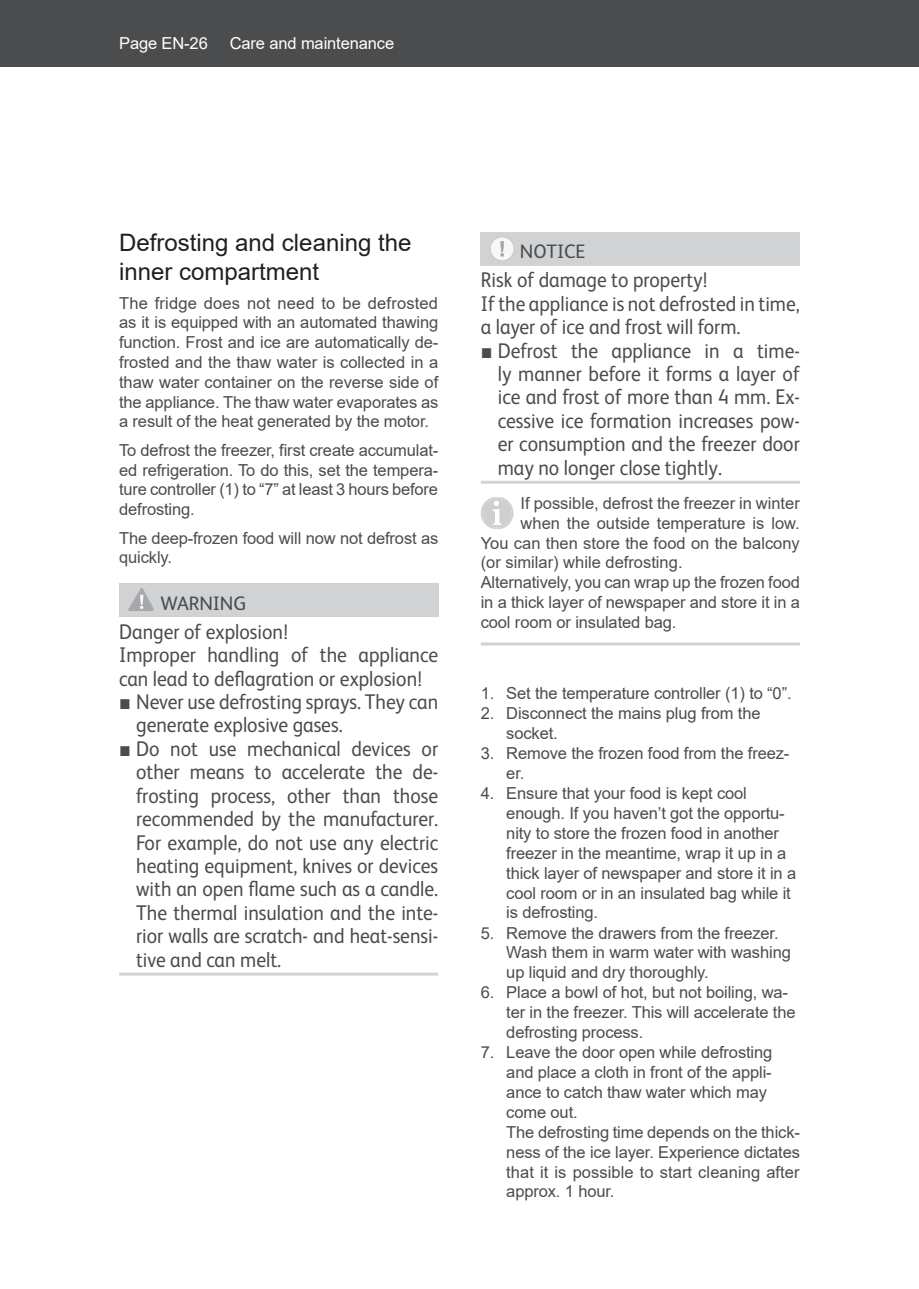
<style>
.page{position:relative;width:919px;height:1289px;background:#fff}
.page>*{position:absolute;margin:0;border:0;box-sizing:border-box;transform-origin:0 0}
.t1{font:24px/28.8px "Arial";color:#231f20}
.t2{font:21.3px/23.4px "FS Albert";color:#4b4c4d;scale:.92 1}
.t3{font:19.5px "FS Albert";letter-spacing:-.005em;color:#4b4c4d}
.t4{font:16.5px/19.8px "Arial";letter-spacing:-.01em;color:#4b4c4d}
.t5{font:16.5px "Arial";letter-spacing:-.01em;color:#fff}
.s1{font-family:"Arial"}
</style>
<div class="page">
<div style="left:906px;top:0;width:12px;height:67px;background:#4b4c4d"></div>
<div style="left:0;top:0;width:906px;height:67px;background:#4b4c4d"></div>
<div style="left:119px;top:583px;width:319px;height:33px;background:#d1d2d4"></div>
<hr style="left:119px;top:972px;width:319px;height:3px;background:#d1d2d4">
<svg style="left:128px;top:588px;width:26px;height:23px"></svg>
<div style="left:480px;top:232px;width:319px;height:33px;background:#d1d2d4"></div>
<hr style="left:480px;top:481px;width:319px;height:3px;background:#d1d2d4">
<hr style="left:480px;top:642px;width:319px;height:3px;background:#d1d2d4">
<svg style="left:490px;top:237px;width:24px;height:23px"></svg>
<svg style="left:480px;top:497px;width:33px;height:32px"></svg>
<p class="t5" style="left:119px;top:32px;width:90px">Page EN-26</p>
<p class="t5" style="left:230px;top:32px;width:166px">Care and maintenance</p>
<h1 class="t1" style="left:119px;top:228px;width:294px">Defrosting and cleaning the inner compartment</h1>
<p class="t4" style="left:119px;top:293px;width:321px;text-align:justify">The fridge does not need to be defrosted as it is equipped with an automated thawing function. Frost and ice are automatically de&shy;frosted and the thaw water is collected in a thaw water container on the reverse side of the appliance. The thaw water evaporates as a result of the heat generated by the motor.</p>
<p class="t4" style="left:119px;top:440px;width:321px;text-align:justify">To defrost the freezer, first create accumulat&shy;ed refrigeration. To do this, set the tempera&shy;ture controller (1) to “7” at least 3 hours before defrosting.</p>
<p class="t4" style="left:119px;top:527px;width:321px">The deep-frozen food will now not defrost as quickly.</p>
<p class="t3" style="left:160px;top:590px;width:87px">WARNING</p>
<p class="t2" style="left:119px;top:618px;width:348px">Danger of explosion!<br>Improper handling of the appliance can lead to deflagration or explosion!</p>
<p class="t2" style="left:136px;top:689px;width:330px;text-indent:-17px"><span class="s1">■</span> Never use defrosting sprays. They can generate explosive gases.</p>
<p class="t2" style="left:136px;top:735px;width:330px;text-align:justify;text-indent:-17px"><span class="s1">■</span> Do not use mechanical devices or other means to accelerate the de&shy;frosting process, other than those recommended by the manufacturer.<br>For example, do not use any electric heating equipment, knives or devices with an open flame such as a candle.<br>The thermal insulation and the inte&shy;rior walls are scratch- and heat-sensi&shy;tive and can melt.</p>
<p class="t3" style="left:520px;top:239px;width:67px">NOTICE</p>
<p class="t2" style="left:480px;top:267px;width:348px">Risk of damage to property!<br>If the appliance is not defrosted in time, a layer of ice and frost will form.</p>
<p class="t2" style="left:497px;top:337px;width:330px;text-align:justify;text-indent:-17px"><span class="s1">■</span> Defrost the appliance in a time&shy;ly manner before it forms a layer of ice and frost of more than 4 mm. Ex&shy;cessive ice formation increases pow&shy;er consumption and the freezer door may no longer close tightly.</p>
<p class="t4" style="left:520px;top:493px;width:281px">If possible, defrost the freezer in winter</p>
<p class="t4" style="left:520px;top:513px;width:281px">when the outside temperature is low.</p>
<p class="t4" style="left:480px;top:533px;width:320px">You can then store the food on the balcony</p>
<p class="t4" style="left:480px;top:552px;width:203px">(or similar) while defrosting.</p>
<p class="t4" style="left:480px;top:572px;width:320px">Alternatively, you can wrap up the frozen food</p>
<p class="t4" style="left:480px;top:592px;width:321px">in a thick layer of newspaper and store it in a</p>
<p class="t4" style="left:480px;top:612px;width:197px">cool room or insulated bag.</p>
<p class="t4" style="left:480px;top:683px;width:312px">1. Set the temperature controller (1) to “0”.</p>
<p class="t4" style="left:506px;top:703px;width:256px;text-indent:-26px">2. Disconnect the mains plug from the socket.</p>
<p class="t4" style="left:506px;top:743px;width:284px;text-indent:-26px">3. Remove the frozen food from the freez&shy;er.</p>
<p class="t4" style="left:506px;top:783px;width:291px;text-indent:-26px">4. Ensure that your food is kept cool enough. If you haven’t got the opportu&shy;nity to store the frozen food in another freezer in the meantime, wrap it up in a thick layer of newspaper and store it in a cool room or in an insulated bag while it is defrosting.</p>
<p class="t4" style="left:506px;top:922px;width:286px;text-indent:-26px">5. Remove the drawers from the freezer.<br>Wash them in warm water with washing up liquid and dry thoroughly.</p>
<p class="t4" style="left:506px;top:982px;width:291px;text-indent:-26px">6. Place a bowl of hot, but not boiling, wa&shy;ter in the freezer. This will accelerate the defrosting process.</p>
<p class="t4" style="left:506px;top:1042px;width:295px;text-indent:-26px">7. Leave the door open while defrosting and place a cloth in front of the appli&shy;ance to catch thaw water which may come out.<br>The defrosting time depends on the thick&shy;ness of the ice layer. Experience dictates that it is possible to start cleaning after approx. 1 hour.</p>
</div>
